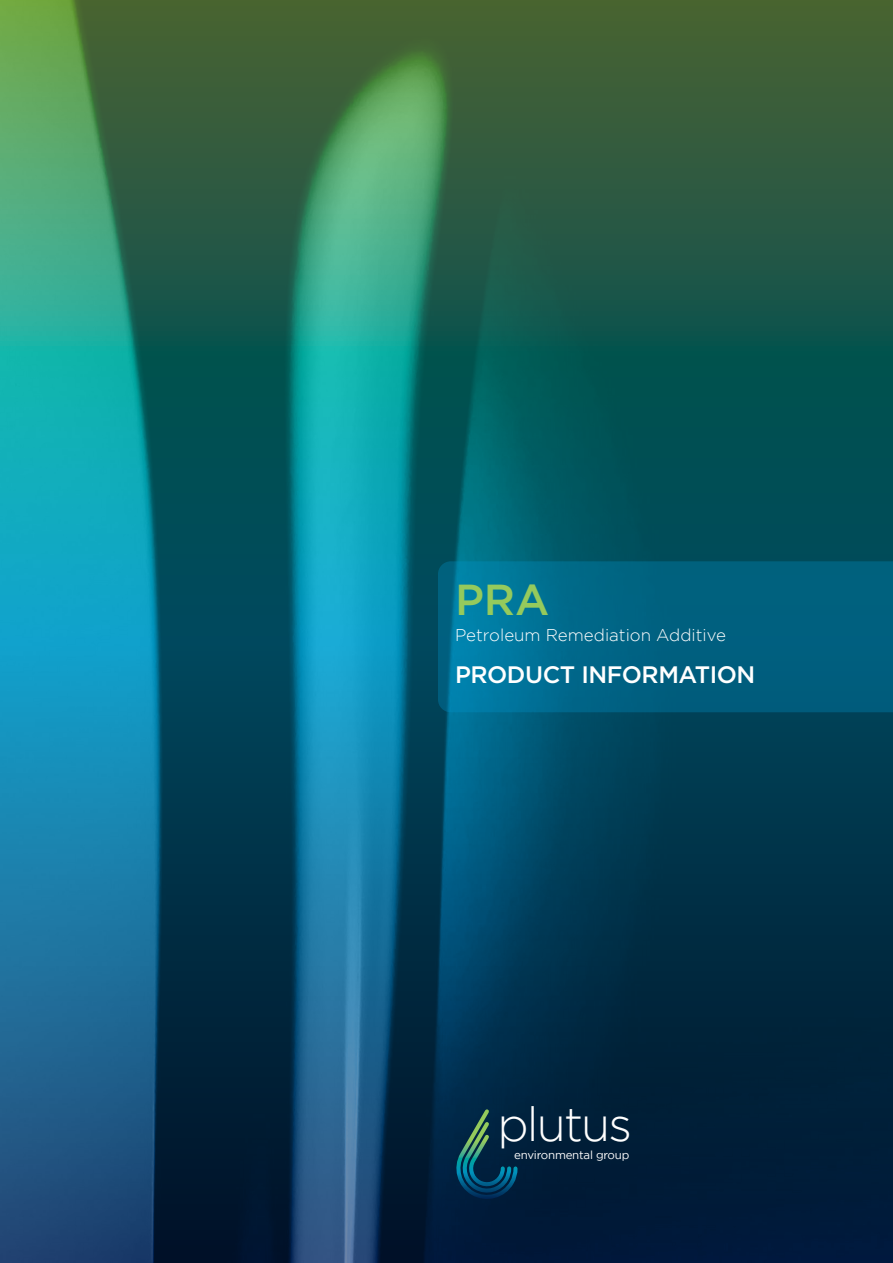
<style>
.page{position:relative;width:893px;height:1263px;background:#fff}
.page>*{position:absolute;margin:0;border:0;box-sizing:border-box;transform-origin:0 0}
.t1{font:300 47.55px "Gotham";letter-spacing:-.04em;color:#fff}
.t2{font:500 43.35px "Gotham";color:#95ca5c}
.t3{font:500 23.85px "Gotham";letter-spacing:-.02em;color:#fff}
.t4{font:300 16.95px "Gotham";color:#fff}
.t5{font:11.55px "Gotham";letter-spacing:-.02em;color:#fff}
</style>
<div class="page">
<img style="left:0;top:0;width:893px;height:1263px">
<svg style="left:449px;top:1106px;width:71px;height:100px;background:#08364e"></svg>
<svg style="left:438px;top:561px;width:455px;height:151px;background:#006687"></svg>
<h2 class="t2" style="left:455px;top:571px;width:96px">PRA</h2>
<p class="t4" style="left:455px;top:626px;width:273px">Petroleum Remediation Additive</p>
<h3 class="t3" style="left:455px;top:659px;width:302px">PRODUCT INFORMATION</h3>
<h1 class="t1" style="left:497px;top:1098px;width:136px">plutus</h1>
<p class="t5" style="left:514px;top:1148px;width:117px">environmental group</p>
</div>
